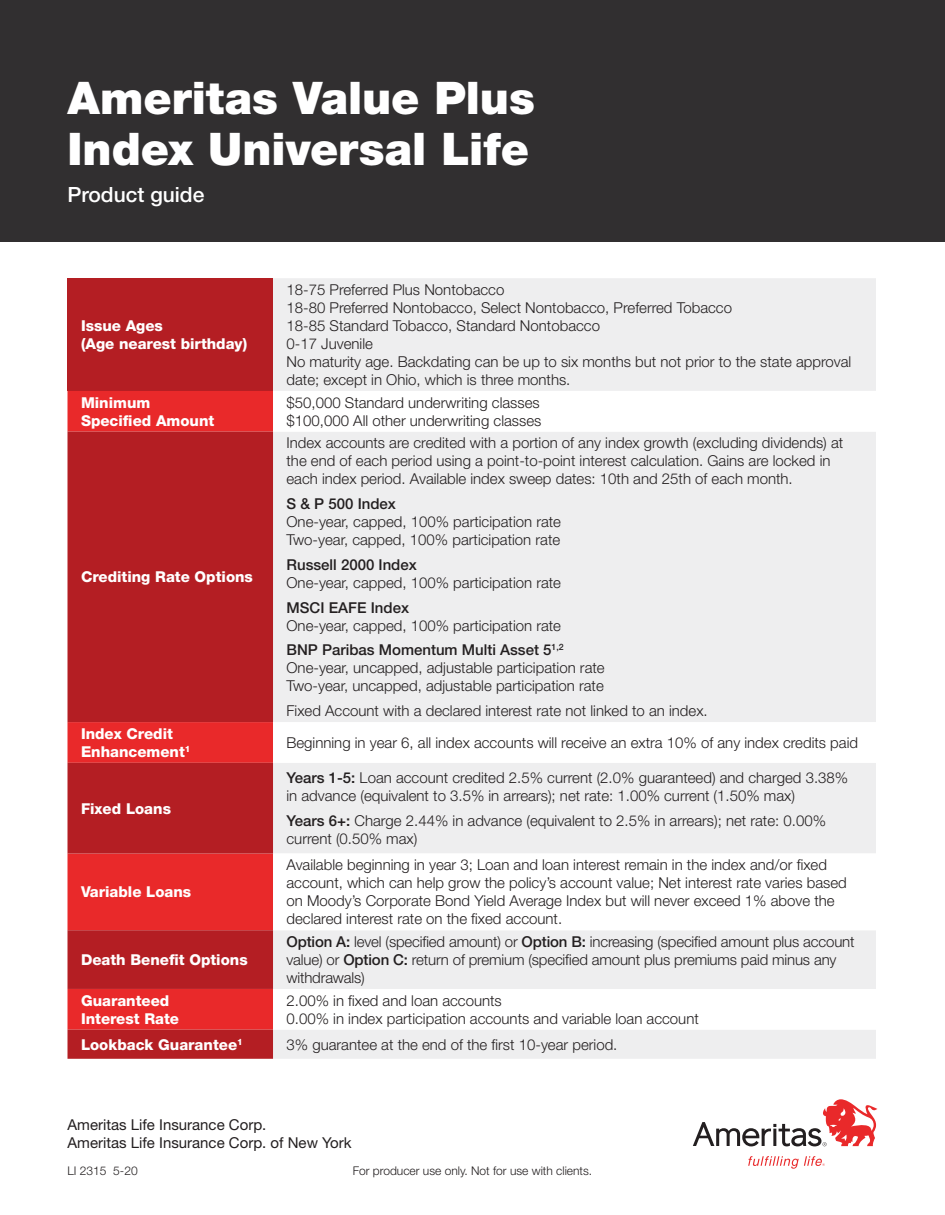
<style>
.page{position:relative;width:945px;height:1215px;background:#fff}
.page>*{position:absolute;margin:0;border:0;box-sizing:border-box;transform-origin:0 0}
.t1{font:900 45px/51px "Helvetica Neue LT Std";color:#fff}
.t2{font:500 21px "Helvetica Neue LT Std";color:#fff}
.t3{font:300 15px/18px "Helvetica Neue LT Std";color:#231f20}
.t4{font:800 15px/18px "Helvetica Neue LT Std";color:#fff}
.t5{font:500 15px "Helvetica Neue LT Std";color:#231f20}
.t6{font:15px "Helvetica Neue LT Std";color:#231f20}
.t7{font:300 12px "Helvetica Neue LT Std";color:#231f20}
.s1{font-weight:500}
</style>
<div class="page">
<div style="left:0;top:0;width:945px;height:241px;background:#312f30"></div>
<svg style="left:748px;top:1156px;width:77px;height:13px"></svg>
<svg style="left:693px;top:1099px;width:185px;height:47px"></svg>
<div style="left:68px;top:278px;width:205px;height:113px;background:#b41e23"></div>
<div style="left:273px;top:278px;width:603px;height:781px;background:#eeeeef"></div>
<div style="left:68px;top:391px;width:205px;height:41px;background:#e9292a"></div>
<svg style="left:273px;top:391px;width:603px;height:639px;fill:#eeeeef"></svg>
<svg style="left:68px;top:432px;width:205px;height:627px;fill:#b41e23"></svg>
<p class="t1" style="left:68px;top:72px;width:469px">Ameritas Value Plus<br>Index Universal Life</p>
<p class="t2" style="left:68px;top:182px;width:138px">Product guide</p>
<p class="t4" style="left:81px;top:317px;width:83px">Issue Ages</p>
<p class="t4" style="left:81px;top:335px;width:168px">(Age nearest birthday)</p>
<p class="t3" style="left:287px;top:280px;width:219px">18-75 Preferred Plus Nontobacco</p>
<p class="t3" style="left:287px;top:298px;width:447px">18-80 Preferred Nontobacco, Select Nontobacco, Preferred Tobacco</p>
<p class="t3" style="left:287px;top:316px;width:315px">18-85 Standard Tobacco, Standard Nontobacco</p>
<p class="t3" style="left:287px;top:334px;width:88px">0-17 Juvenile</p>
<p class="t3" style="left:287px;top:352px;width:566px">No maturity age. Backdating can be up to six months but not prior to the state approval date; except in Ohio, which is three months.</p>
<p class="t4" style="left:81px;top:393px;width:135px">Minimum<br>Specified Amount</p>
<p class="t3" style="left:287px;top:393px;width:255px">$50,000 Standard underwriting classes</p>
<p class="t3" style="left:287px;top:411px;width:256px">$100,000 All other underwriting classes</p>
<p class="t4" style="left:81px;top:568px;width:173px">Crediting Rate Options</p>
<p class="t3" style="left:287px;top:434px;width:558px">Index accounts are credited with a portion of any index growth (excluding dividends) at the end of each period using a point-to-point interest calculation. Gains are locked in each index period. Available index sweep dates: 10th and 25th of each month.</p>
<p class="t5" style="left:287px;top:495px;width:111px">S &amp; P 500 Index</p>
<p class="t3" style="left:287px;top:512px;width:276px">One-year, capped, 100% participation rate</p>
<p class="t3" style="left:287px;top:530px;width:275px">Two-year, capped, 100% participation rate</p>
<p class="t5" style="left:287px;top:556px;width:132px">Russell 2000 Index</p>
<p class="t3" style="left:287px;top:573px;width:276px">One-year, capped, 100% participation rate</p>
<p class="t5" style="left:287px;top:598px;width:124px">MSCI EAFE Index</p>
<p class="t3" style="left:287px;top:616px;width:276px">One-year, capped, 100% participation rate</p>
<p class="t5" style="left:287px;top:641px;width:279px">BNP Paribas Momentum Multi Asset 5<sup>1,2</sup></p>
<p class="t3" style="left:287px;top:659px;width:320px">One-year, uncapped, adjustable participation rate</p>
<p class="t3" style="left:287px;top:677px;width:319px">Two-year, uncapped, adjustable participation rate</p>
<p class="t3" style="left:287px;top:701px;width:423px">Fixed Account with a declared interest rate not linked to an index.</p>
<p class="t4" style="left:81px;top:724px;width:111px">Index Credit<br>Enhancement<sup>1</sup></p>
<p class="t3" style="left:287px;top:733px;width:573px">Beginning in year 6, all index accounts will receive an extra 10% of any index credits paid</p>
<p class="t4" style="left:81px;top:799px;width:92px">Fixed Loans</p>
<p class="t4" style="left:81px;top:883px;width:112px">Variable Loans</p>
<p class="t4" style="left:81px;top:951px;width:168px">Death Benefit Options</p>
<p class="t3" style="left:287px;top:769px;width:563px"><span class="s1">Years 1-5:</span> Loan account credited 2.5% current (2.0% guaranteed) and charged 3.38% in advance (equivalent to 3.5% in arrears); net rate: 1.00% current (1.50% max)</p>
<p class="t3" style="left:287px;top:811px;width:541px"><span class="s1">Years 6+:</span> Charge 2.44% in advance (equivalent to 2.5% in arrears); net rate: 0.00% current (0.50% max)</p>
<p class="t3" style="left:287px;top:856px;width:562px">Available beginning in year 3; Loan and loan interest remain in the index and/or fixed account, which can help grow the policy’s account value; Net interest rate varies based on Moody’s Corporate Bond Yield Average Index but will never exceed 1% above the declared interest rate on the fixed account.</p>
<p class="t3" style="left:287px;top:932px;width:570px"><span class="s1">Option A:</span> level (specified amount) or <span class="s1">Option B:</span> increasing (specified amount plus account value) or <span class="s1">Option C:</span> return of premium (specified amount plus premiums paid minus any withdrawals)</p>
<p class="t4" style="left:81px;top:991px;width:100px">Guaranteed<br>Interest Rate</p>
<p class="t3" style="left:287px;top:991px;width:217px">2.00% in fixed and loan accounts</p>
<p class="t3" style="left:287px;top:1009px;width:414px">0.00% in index participation accounts and variable loan account</p>
<p class="t4" style="left:81px;top:1035px;width:163px">Lookback Guarantee<sup>1</sup></p>
<p class="t3" style="left:287px;top:1035px;width:332px">3% guarantee at the end of the first 10-year period.</p>
<p class="t6" style="left:68px;top:1115px;width:200px">Ameritas Life Insurance Corp.</p>
<p class="t6" style="left:68px;top:1133px;width:286px">Ameritas Life Insurance Corp. of New York</p>
<p class="t7" style="left:68px;top:1163px;width:72px">LI 2315 5-20</p>
<p class="t7" style="left:353px;top:1163px;width:241px">For producer use only. Not for use with clients.</p>
</div>
